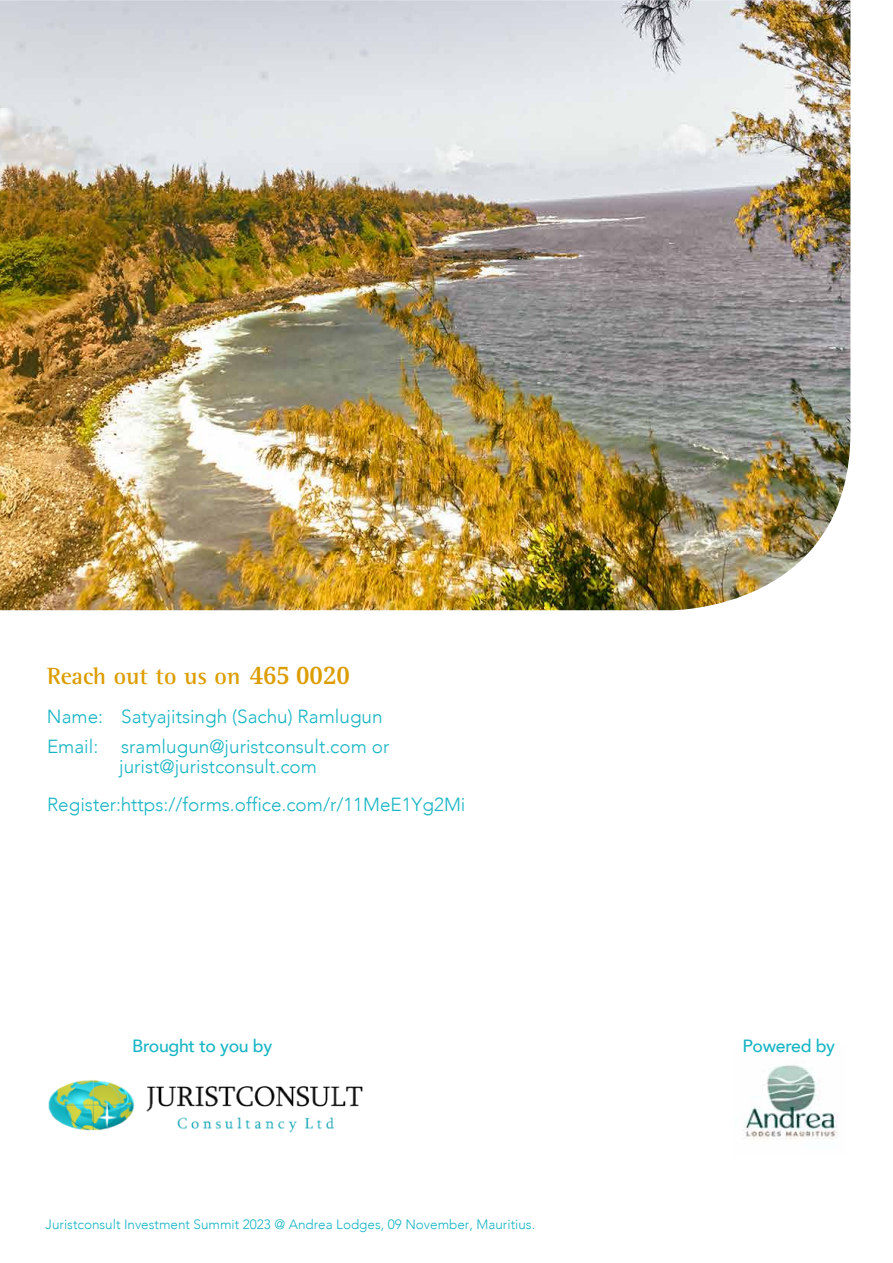
<style>
.page{position:relative;width:893px;height:1263px;background:#fff}
.page>*{position:absolute;margin:0;border:0;box-sizing:border-box;transform-origin:0 0}
.t1{font:700 24px "AT Rotis Semi Serif";color:#dc9d01}
.t2{font:300 18.9px "Avenir";color:#16b5c3}
.t3{font:500 17.7px "Avenir";letter-spacing:-.02em;color:#16b5c3}
.t4{font:300 13.5px "Avenir";color:#16b5c3}
.s1{font-family:"Noto Serif";font-weight:600}
</style>
<div class="page">
<img style="left:0;top:0;width:850px;height:610px">
<img style="left:743px;top:1065px;width:95px;height:75px">
<img style="left:48px;top:1080px;width:315px;height:53px">
<p class="t1" style="left:47px;top:661px;width:304px">Reach out to us on <span class="s1">465 0020</span></p>
<p class="t2" style="left:121px;top:705px;width:263px">Satyajitsingh (Sachu) Ramlugun</p>
<p class="t2" style="left:119px;top:756px;width:199px">jurist@juristconsult.com</p>
<p class="t2" style="left:47px;top:705px;width:58px">Name:</p>
<p class="t2" style="left:47px;top:735px;width:344px">Email: sramlugun@juristconsult.com or</p>
<p class="t2" style="left:47px;top:793px;width:420px">Register: https://forms.office.com/r/11MeE1Yg2Mi</p>
<p class="t3" style="left:132px;top:1030px;width:141px">Brought to you by</p>
<p class="t3" style="left:742px;top:1030px;width:94px">Powered by</p>
<p class="t4" style="left:46px;top:1217px;width:491px">Juristconsult Investment Summit 2023 @ Andrea Lodges, 09 November, Mauritius.</p>
</div>
